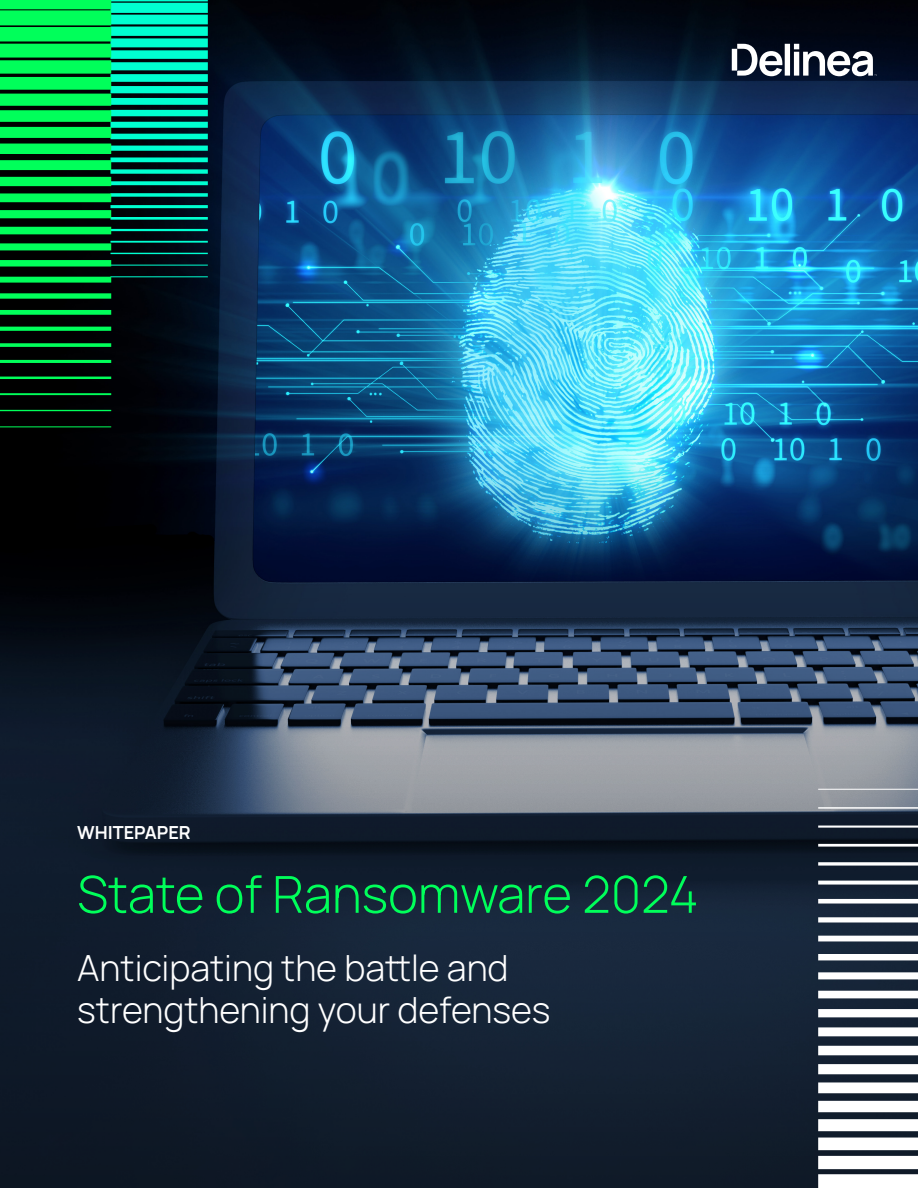
<style>
.page{position:relative;width:918px;height:1188px;background:#fff}
.page>*{position:absolute;margin:0;border:0;box-sizing:border-box;transform-origin:0 0}
.Cover_-_Title__short{font:200 51px "Manrope";color:#00ff5a}
.Cover_-_Title__short-2{font:200 36px/42px "Manrope";color:#fff}
.Cover_-_Title__short-3{font:200 18px "Manrope";color:#fff}
</style>
<div class="page">
<img style="left:0;top:0;width:918px;height:1188px">
<hr style="left:818px;top:789px;width:100px;height:1px;background:#fff">
<hr style="left:818px;top:807px;width:100px;height:2px;background:#fff">
<hr style="left:818px;top:826px;width:100px;height:2px;background:#fff">
<hr style="left:818px;top:844px;width:100px;height:3px;background:#fff">
<svg style="left:818px;top:862px;width:100px;height:4px"></svg>
<svg style="left:818px;top:881px;width:100px;height:4px"></svg>
<div style="left:818px;top:899px;width:100px;height:5px;background:#fff"></div>
<div style="left:818px;top:917px;width:100px;height:5px;background:#fff"></div>
<div style="left:818px;top:936px;width:100px;height:5px;background:#fff"></div>
<div style="left:818px;top:954px;width:100px;height:6px;background:#fff"></div>
<div style="left:818px;top:972px;width:100px;height:7px;background:#fff"></div>
<div style="left:818px;top:991px;width:100px;height:7px;background:#fff"></div>
<div style="left:818px;top:1009px;width:100px;height:8px;background:#fff"></div>
<div style="left:818px;top:1027px;width:100px;height:9px;background:#fff"></div>
<div style="left:818px;top:1046px;width:100px;height:9px;background:#fff"></div>
<div style="left:818px;top:1064px;width:100px;height:10px;background:#fff"></div>
<div style="left:818px;top:1082px;width:100px;height:11px;background:#fff"></div>
<div style="left:818px;top:1101px;width:100px;height:11px;background:#fff"></div>
<div style="left:818px;top:1119px;width:100px;height:12px;background:#fff"></div>
<div style="left:818px;top:1138px;width:100px;height:12px;background:#fff"></div>
<div style="left:818px;top:1156px;width:100px;height:13px;background:#fff"></div>
<div style="left:818px;top:1174px;width:100px;height:14px;background:#fff"></div>
<hr style="left:110px;top:277px;width:98px;height:1px;background:#00ffd1">
<hr style="left:110px;top:265px;width:98px;height:1px;background:#00ffd1">
<hr style="left:110px;top:253px;width:98px;height:1px;background:#00ffd1">
<hr style="left:110px;top:241px;width:98px;height:2px;background:#00ffd1">
<hr style="left:110px;top:229px;width:98px;height:2px;background:#00ffd1">
<hr style="left:110px;top:217px;width:98px;height:3px;background:#00ffd1">
<hr style="left:110px;top:205px;width:98px;height:3px;background:#00ffd1">
<svg style="left:111px;top:193px;width:97px;height:4px"></svg>
<svg style="left:111px;top:181px;width:97px;height:4px"></svg>
<div style="left:110px;top:169px;width:98px;height:5px;background:#00ffd1"></div>
<div style="left:110px;top:157px;width:98px;height:5px;background:#00ffd1"></div>
<div style="left:110px;top:146px;width:98px;height:5px;background:#00ffd1"></div>
<div style="left:110px;top:134px;width:98px;height:5px;background:#00ffd1"></div>
<div style="left:110px;top:122px;width:98px;height:6px;background:#00ffd1"></div>
<div style="left:110px;top:110px;width:98px;height:6px;background:#00ffd1"></div>
<div style="left:110px;top:98px;width:98px;height:7px;background:#00ffd1"></div>
<div style="left:110px;top:86px;width:98px;height:7px;background:#00ffd1"></div>
<div style="left:110px;top:74px;width:98px;height:8px;background:#00ffd1"></div>
<div style="left:110px;top:62px;width:98px;height:8px;background:#00ffd1"></div>
<div style="left:110px;top:50px;width:98px;height:9px;background:#00ffd1"></div>
<div style="left:110px;top:38px;width:98px;height:9px;background:#00ffd1"></div>
<div style="left:110px;top:27px;width:98px;height:9px;background:#00ffd1"></div>
<div style="left:110px;top:15px;width:98px;height:9px;background:#00ffd1"></div>
<div style="left:110px;top:3px;width:98px;height:10px;background:#00ffd1"></div>
<hr style="left:110px;top:0;width:98px;height:1px;background:#00ffd1">
<hr style="left:0;top:426px;width:111px;height:1px;background:#00ff5a">
<hr style="left:0;top:410px;width:111px;height:1px;background:#00ff5a">
<hr style="left:0;top:393px;width:111px;height:2px;background:#00ff5a">
<hr style="left:0;top:377px;width:111px;height:2px;background:#00ff5a">
<hr style="left:0;top:360px;width:111px;height:3px;background:#00ff5a">
<svg style="left:0;top:343px;width:111px;height:4px"></svg>
<svg style="left:0;top:327px;width:111px;height:4px"></svg>
<div style="left:0;top:310px;width:111px;height:5px;background:#00ff5a"></div>
<div style="left:0;top:293px;width:111px;height:6px;background:#00ff5a"></div>
<div style="left:0;top:277px;width:111px;height:6px;background:#00ff5a"></div>
<div style="left:0;top:260px;width:111px;height:7px;background:#00ff5a"></div>
<div style="left:0;top:243px;width:111px;height:7px;background:#00ff5a"></div>
<div style="left:0;top:227px;width:111px;height:7px;background:#00ff5a"></div>
<div style="left:0;top:210px;width:111px;height:8px;background:#00ff5a"></div>
<div style="left:0;top:193px;width:111px;height:9px;background:#00ff5a"></div>
<div style="left:0;top:177px;width:111px;height:9px;background:#00ff5a"></div>
<div style="left:0;top:160px;width:111px;height:10px;background:#00ff5a"></div>
<div style="left:0;top:144px;width:111px;height:10px;background:#00ff5a"></div>
<div style="left:0;top:127px;width:111px;height:11px;background:#00ff5a"></div>
<div style="left:0;top:110px;width:111px;height:12px;background:#00ff5a"></div>
<div style="left:0;top:94px;width:111px;height:12px;background:#00ff5a"></div>
<div style="left:0;top:77px;width:111px;height:13px;background:#00ff5a"></div>
<div style="left:0;top:60px;width:111px;height:14px;background:#00ff5a"></div>
<div style="left:0;top:44px;width:111px;height:14px;background:#00ff5a"></div>
<div style="left:0;top:27px;width:111px;height:14px;background:#00ff5a"></div>
<div style="left:0;top:10px;width:111px;height:15px;background:#00ff5a"></div>
<div style="left:0;top:0;width:111px;height:9px;background:#00ff5a"></div>
<svg style="left:732px;top:44px;width:145px;height:32px"></svg>
<p class="Cover_-_Title__short-3" style="left:77px;top:820px;width:115px">WHITEPAPER</p>
<p class="Cover_-_Title__short" style="left:77px;top:858px;width:623px">State of Ransomware 2024</p>
<p class="Cover_-_Title__short-2" style="left:77px;top:945px;width:475px">Anticipating the battle and strengthening your defenses</p>
</div>
